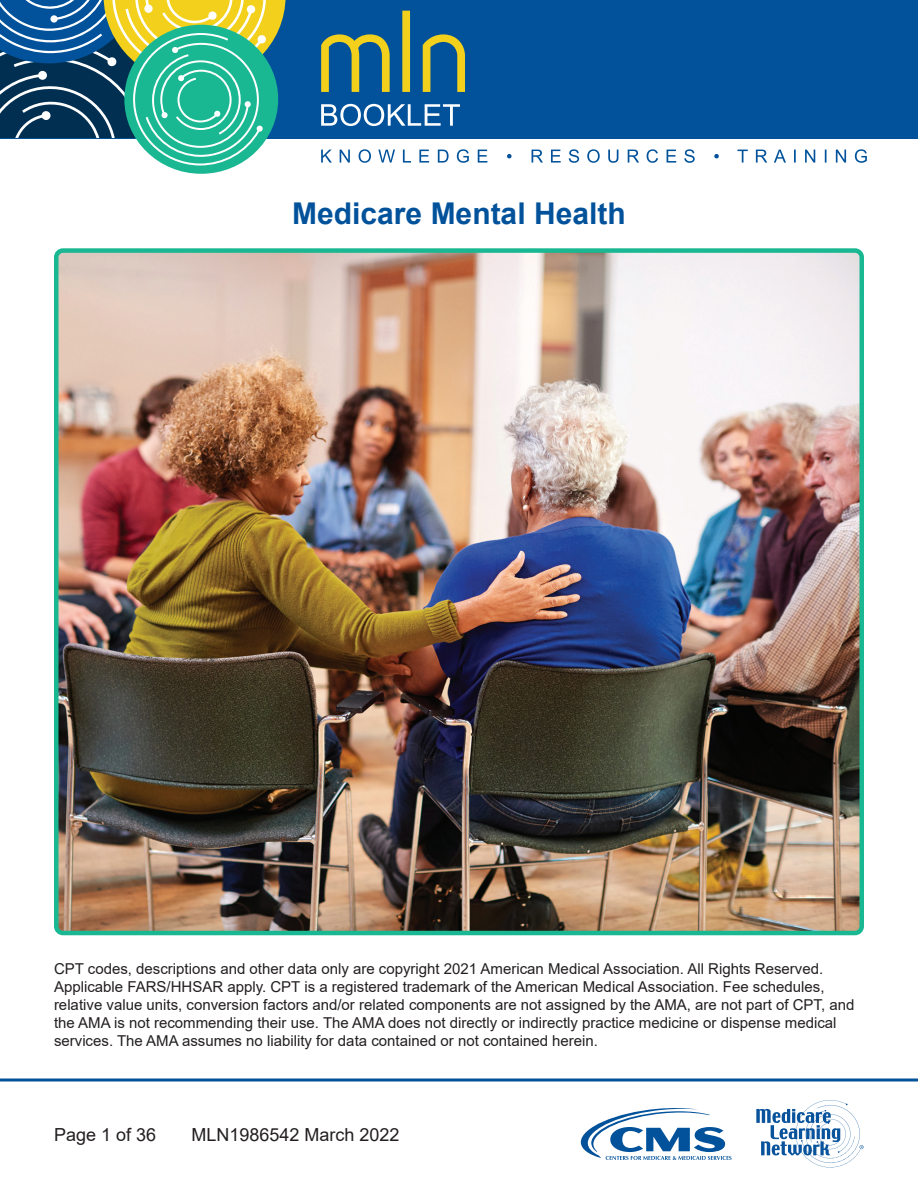
<style>
.page{position:relative;width:918px;height:1188px;background:#fff}
.page>*{position:absolute;margin:0;border:0;box-sizing:border-box;transform-origin:0 0}
.t1{font:700 30px "Arial";color:#01529b}
.t2{font:18px "Arial";color:#231f20}
.Disclaimer{font:15px/18px "Arial";color:#231f20}
</style>
<div class="page">
<svg style="left:0;top:1078px;width:918px;height:4px;background:#407db3"></svg>
<div style="left:0;top:0;width:918px;height:138px;background:#01529b"></div>
<svg style="left:0;top:0;width:286px;height:165px"></svg>
<svg style="left:321px;top:11px;width:144px;height:81px"></svg>
<svg style="left:321px;top:149px;width:546px;height:14px"></svg>
<svg style="left:321px;top:104px;width:139px;height:22px"></svg>
<svg style="left:581px;top:1108px;width:151px;height:52px"></svg>
<svg style="left:756px;top:1100px;width:108px;height:67px"></svg>
<img style="left:59px;top:253px;width:800px;height:677px">
<div style="left:54px;top:248px;width:810px;height:687px;border:4px solid #1ab892;border-radius:7px"></div>
<h1 class="t1" style="left:292px;top:193px;width:335px">Medicare Mental Health</h1>
<p class="Disclaimer" style="left:54px;top:960px;width:802px">CPT codes, descriptions and other data only are copyright 2021 American Medical Association. All Rights Reserved.<br>Applicable FARS/HHSAR apply. CPT is a registered trademark of the American Medical Association. Fee schedules, relative value units, conversion factors and/or related components are not assigned by the AMA, are not part of CPT, and the AMA is not recommending their use. The AMA does not directly or indirectly practice medicine or dispense medical services. The AMA assumes no liability for data contained or not contained herein.</p>
<p class="t2" style="left:54px;top:1122px;width:104px">Page 1 of 36</p>
<p class="t2" style="left:192px;top:1122px;width:210px">MLN1986542 March 2022</p>
</div>
